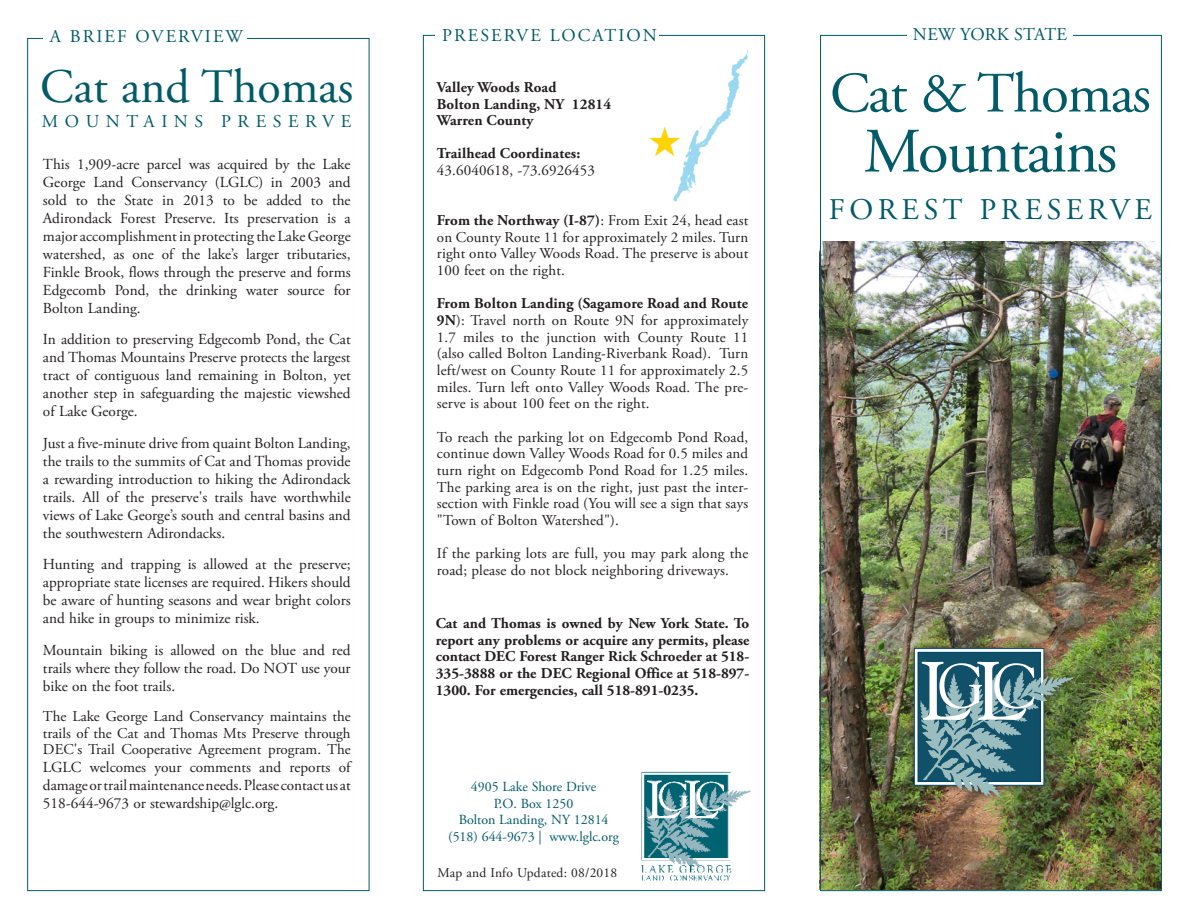
<style>
.page{position:relative;width:1188px;height:918px;background:#fff}
.page>*{position:absolute;margin:0;border:0;box-sizing:border-box;transform-origin:0 0}
.t1{font:63px "Adobe Garamond Pro";color:#005a67}
.t2{font:57px "Adobe Garamond Pro";color:#005a67}
.t3{font:48px "Adobe Garamond Pro";color:#005a67}
.t4{font:30px "Adobe Garamond Pro";letter-spacing:.15em;color:#005a67}
.t5{font:18px "Adobe Garamond Pro";letter-spacing:.115em;color:#005a67}
.t6{font:18px "Adobe Garamond Pro";letter-spacing:.365em;color:#005a67}
.t7{font:18px "Adobe Garamond Pro";letter-spacing:.015em;color:#005a67}
.t8{font:15.3px/18px "Adobe Garamond Pro";color:#231f20;text-align:justify}
.head{font:15px/16.6px "Adobe Garamond Pro";letter-spacing:.01em;color:#231f20;text-align:justify}
.t9{font:700 15px/16.6px "Adobe Garamond Pro";color:#231f20;text-align:justify}
.t10{font:13.95px "Adobe Garamond Pro";color:#005a67}
.t11{font:13.5px "Adobe Garamond Pro";letter-spacing:.01em;color:#231f20}
.s1{font-weight:700}
</style>
<div class="page">
<img style="left:819px;top:242px;width:341px;height:648px">
<img style="left:641px;top:771px;width:110px;height:110px">
<div style="left:906px;top:640px;width:175px;height:164px;background:#231f20;opacity:.75"></div>
<svg style="left:916px;top:650px;width:126px;height:134px"></svg>
<div style="left:914px;top:648px;width:130px;height:138px;border:1px solid #115069"></div>
<div style="left:918px;top:652px;width:122px;height:130px;background:#115069"></div>
<div style="left:918px;top:652px;width:123px;height:130px;border:1px solid #00446a"></div>
<svg style="left:920px;top:662px;width:155px;height:135px"></svg>
<img style="left:673px;top:49px;width:75px;height:153px">
<svg style="left:673px;top:126px;width:7px;height:30px"></svg>
<p class="t5" style="left:50px;top:25px;width:194px">A BRIEF OVERVIEW</p>
<p class="t5" style="left:442px;top:25px;width:216px">PRESERVE LOCATION</p>
<p class="t3" style="left:40px;top:58px;width:315px">Cat and Thomas</p>
<p class="t6" style="left:42px;top:111px;width:311px">MOUNTAINS PRESERVE</p>
<p class="t8" style="left:43px;top:155px;width:309px">This 1,909-acre parcel was acquired by the Lake George Land Conservancy (LGLC) in 2003 and sold to the State in 2013 to be added to the Adirondack Forest Preserve. Its preservation is a major accomplishment in protecting the Lake George watershed, as one of the lake’s larger tributaries, Finkle Brook, flows through the preserve and forms Edgecomb Pond, the drinking water source for Bolton Landing.</p>
<p class="t8" style="left:43px;top:331px;width:309px">In addition to preserving Edgecomb Pond, the Cat and Thomas Mountains Preserve protects the largest tract of contiguous land remaining in Bolton, yet another step in safeguarding the majestic viewshed of Lake George.</p>
<p class="t8" style="left:43px;top:434px;width:309px">Just a five-minute drive from quaint Bolton Landing, the trails to the summits of Cat and Thomas provide a rewarding introduction to hiking the Adirondack trails. All of the preserve's trails have worthwhile views of Lake George’s south and central basins and the southwestern Adirondacks.</p>
<p class="t8" style="left:43px;top:556px;width:309px">Hunting and trapping is allowed at the preserve; appropriate state licenses are required. Hikers should be aware of hunting seasons and wear bright colors and hike in groups to minimize risk.</p>
<p class="t8" style="left:43px;top:641px;width:309px">Mountain biking is allowed on the blue and red trails where they follow the road. Do NOT use your bike on the foot trails.</p>
<p class="head" style="left:43px;top:708px;width:309px">The Lake George Land Conservancy maintains the trails of the Cat and Thomas Mts Preserve through DEC's Trail Cooperative Agreement program. The</p>
<p class="t8" style="left:43px;top:759px;width:311px">LGLC welcomes your comments and reports of damage or trail maintenance needs. Please contact us at 518-644-9673 or stewardship@lglc.org.</p>
<p class="t9" style="left:437px;top:79px;width:121px">Valley Woods Road</p>
<p class="t9" style="left:437px;top:96px;width:176px">Bolton Landing, NY 12814</p>
<p class="t9" style="left:437px;top:112px;width:98px">Warren County</p>
<p class="head" style="left:437px;top:146px;width:160px"><span class="s1">Trailhead Coordinates:<br></span>43.6040618, -73.6926453</p>
<p class="head" style="left:437px;top:213px;width:313px"><span class="s1">From the Northway (I-87)</span>: From Exit 24, head east on County Route 11 for approximately 2 miles. Turn right onto Valley Woods Road. The preserve is about 100 feet on the right.</p>
<p class="head" style="left:437px;top:296px;width:313px"><span class="s1">From Bolton Landing (Sagamore Road and Route 9N</span>): Travel north on Route 9N for approximately 1.7 miles to the junction with County Route 11 (also called Bolton Landing-Riverbank Road). Turn left/west on County Route 11 for approximately 2.5 miles. Turn left onto Valley Woods Road. The pre&shy;serve is about 100 feet on the right.</p>
<p class="head" style="left:437px;top:429px;width:313px">To reach the parking lot on Edgecomb Pond Road, continue down Valley Woods Road for 0.5 miles and turn right on Edgecomb Pond Road for 1.25 miles.<br>The parking area is on the right, just past the inter&shy;section with Finkle road (You will see a sign that says "Town of Bolton Watershed").</p>
<p class="head" style="left:437px;top:546px;width:313px">If the parking lots are full, you may park along the road; please do not block neighboring driveways.</p>
<p class="t9" style="left:436px;top:615px;width:315px">Cat and Thomas is owned by New York State. To report any problems or acquire any permits, please contact DEC Forest Ranger Rick Schroeder at 518- 335-3888 or the DEC Regional Office at 518-897- 1300. For emergencies, call 518-891-0235.</p>
<p class="t10" style="left:471px;top:778px;width:127px">4905 Lake Shore Drive</p>
<p class="t10" style="left:494px;top:795px;width:81px">P.O. Box 1250</p>
<p class="t10" style="left:459px;top:811px;width:151px">Bolton Landing, NY 12814</p>
<p class="t10" style="left:448px;top:828px;width:172px">(518) 644-9673 | www.lglc.org</p>
<p class="t11" style="left:438px;top:865px;width:181px">Map and Info Updated: 08/2018</p>
<p class="t7" style="left:913px;top:24px;width:156px">NEW YORK STATE</p>
<p class="t2" style="left:830px;top:59px;width:322px">Cat &amp; Thomas</p>
<p class="t1" style="left:864px;top:114px;width:255px">Mountains</p>
<p class="t4" style="left:829px;top:192px;width:325px">FOREST PRESERVE</p>
</div>
